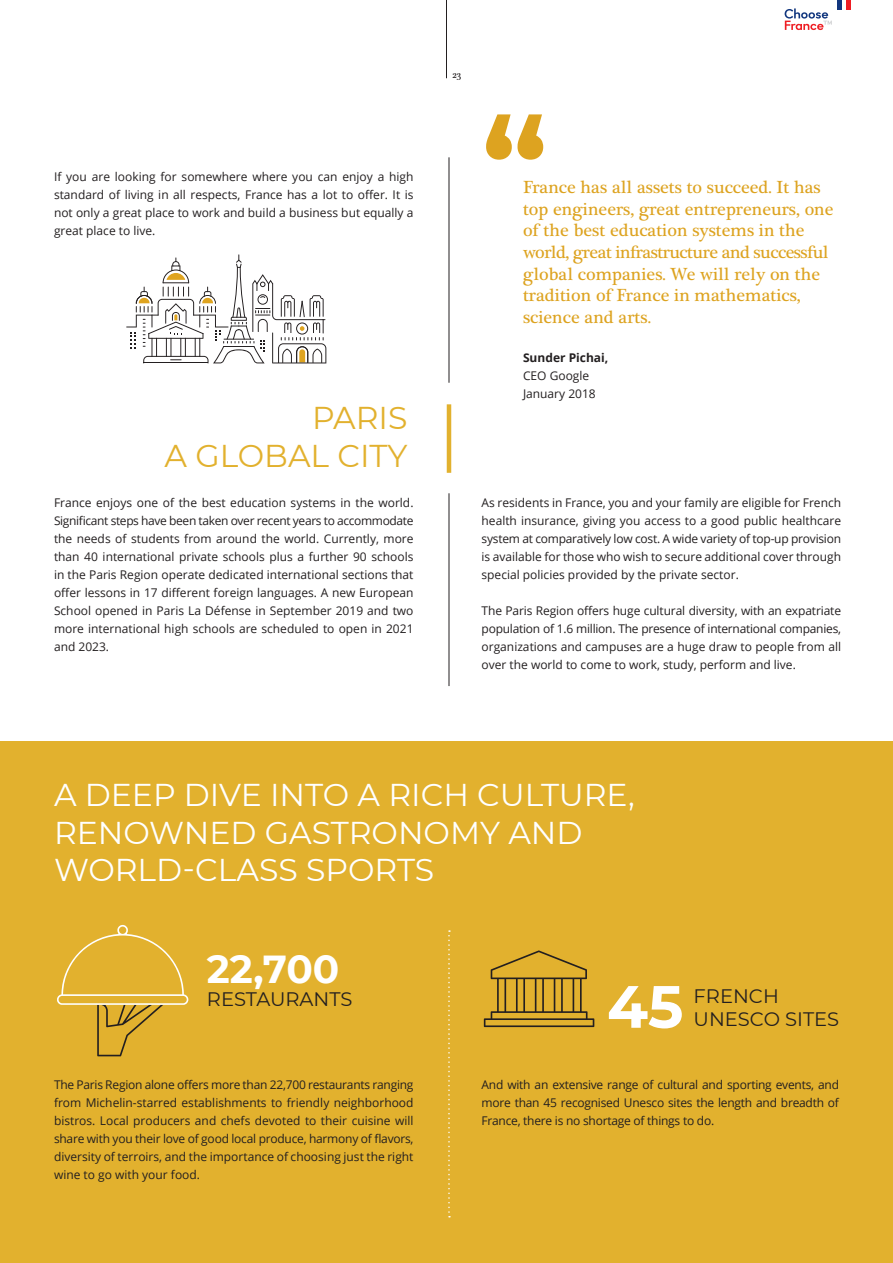
<style>
.page{position:relative;width:893px;height:1263px;background:#fff}
.page>*{position:absolute;margin:0;border:0;box-sizing:border-box;transform-origin:0 0}
.t1{font:700 133.05px "Montserrat";color:#dda320}
.t2{font:700 59.55px "Montserrat";color:#fff}
.t3{font:700 39px "Montserrat";color:#fff}
.t4{font:31.5px/37.8px "Montserrat";color:#fff}
.t5{font:31.5px/37.8px "Montserrat";color:#e2b12e;text-align:right}
.t6{font:19.5px/23.4px "Montserrat";color:#231f20}
.t7{font:18px/21.6px "Plantagenet Cherokee";color:#dda320}
.t8{font:12px/18px "Open Sans";color:#231f20;text-align:justify}
.t9{font:700 12px "Open Sans";color:#231f20}
.t10{font:10.5px "Plantagenet Cherokee";color:#231f20}
</style>
<div class="page">
<hr style="left:446px;top:0;width:1px;height:78px;background:#231f20">
<div style="left:0;top:741px;width:893px;height:522px;background:#e2b12e"></div>
<hr style="left:449px;top:157px;width:1px;height:226px;background:#231f20">
<svg style="left:126px;top:254px;width:200px;height:109px"></svg>
<svg style="left:57px;top:925px;width:131px;height:131px"></svg>
<svg style="left:484px;top:950px;width:110px;height:77px"></svg>
<hr style="left:447px;top:404px;width:4px;height:69px;background:#e2b12e">
<hr style="left:449px;top:493px;width:1px;height:193px;background:#231f20">
<svg style="left:448px;top:930px;width:2px;height:287px"></svg>
<div style="left:846px;top:0;width:5px;height:9px;background:#ee1d23"></div>
<svg style="left:785px;top:0;width:56px;height:30px"></svg>
<p class="t8" style="left:54px;top:167px;width:361px">If you are looking for somewhere where you can enjoy a high standard of living in all respects, France has a lot to offer. It is not only a great place to work and build a business but equally a great place to live.</p>
<h3 class="t5" style="left:165px;top:398px;width:244px">PARIS<br>A GLOBAL CITY</h3>
<p class="t8" style="left:54px;top:493px;width:361px">France enjoys one of the best education systems in the world.<br>Significant steps have been taken over recent years to accommodate the needs of students from around the world. Currently, more than 40 international private schools plus a further 90 schools in the Paris Region operate dedicated international sections that offer lessons in 17 different foreign languages. A new European School opened in Paris La Défense in September 2019 and two more international high schools are scheduled to open in 2021 and 2023.</p>
<p class="t10" style="left:452px;top:68px;width:10px">23</p>
<h1 class="t1" style="left:482px;top:70px;width:68px">“</h1>
<p class="t7" style="left:523px;top:177px;width:312px">France has all assets to succeed. It has top engineers, great entrepreneurs, one of the best education systems in the world, great infrastructure and successful global companies. We will rely on the tradition of France in mathematics, science and arts.</p>
<p class="t9" style="left:523px;top:350px;width:87px">Sunder Pichai,</p>
<p class="t8" style="left:523px;top:367px;width:74px">CEO Google<br>January 2018</p>
<p class="t8" style="left:482px;top:493px;width:361px">As residents in France, you and your family are eligible for French health insurance, giving you access to a good public healthcare system at comparatively low cost. A wide variety of top-up provision is available for those who wish to secure additional cover through special policies provided by the private sector.</p>
<p class="t8" style="left:482px;top:601px;width:361px">The Paris Region offers huge cultural diversity, with an expatriate population of 1.6 million. The presence of international companies, organizations and campuses are a huge draw to people from all over the world to come to work, study, perform and live.</p>
<h3 class="t4" style="left:54px;top:775px;width:582px">A DEEP DIVE INTO A RICH CULTURE,<br>RENOWNED GASTRONOMY AND<br>WORLD-CLASS SPORTS</h3>
<h3 class="t3" style="left:207px;top:941px;width:134px">22,700</h3>
<h3 class="t6" style="left:207px;top:987px;width:147px">RESTAURANTS</h3>
<p class="t8" style="left:54px;top:1075px;width:361px">The Paris Region alone offers more than 22,700 restaurants ranging from Michelin-starred establishments to friendly neighborhood bistros. Local producers and chefs devoted to their cuisine will share with you their love of good local produce, harmony of flavors, diversity of terroirs, and the importance of choosing just the right wine to go with your food.</p>
<h2 class="t2" style="left:607px;top:964px;width:78px">45</h2>
<h3 class="t6" style="left:694px;top:983px;width:147px">FRENCH<br>UNESCO SITES</h3>
<p class="t8" style="left:482px;top:1075px;width:359px">And with an extensive range of cultural and sporting events, and more than 45 recognised Unesco sites the length and breadth of France, there is no shortage of things to do.</p>
</div>
